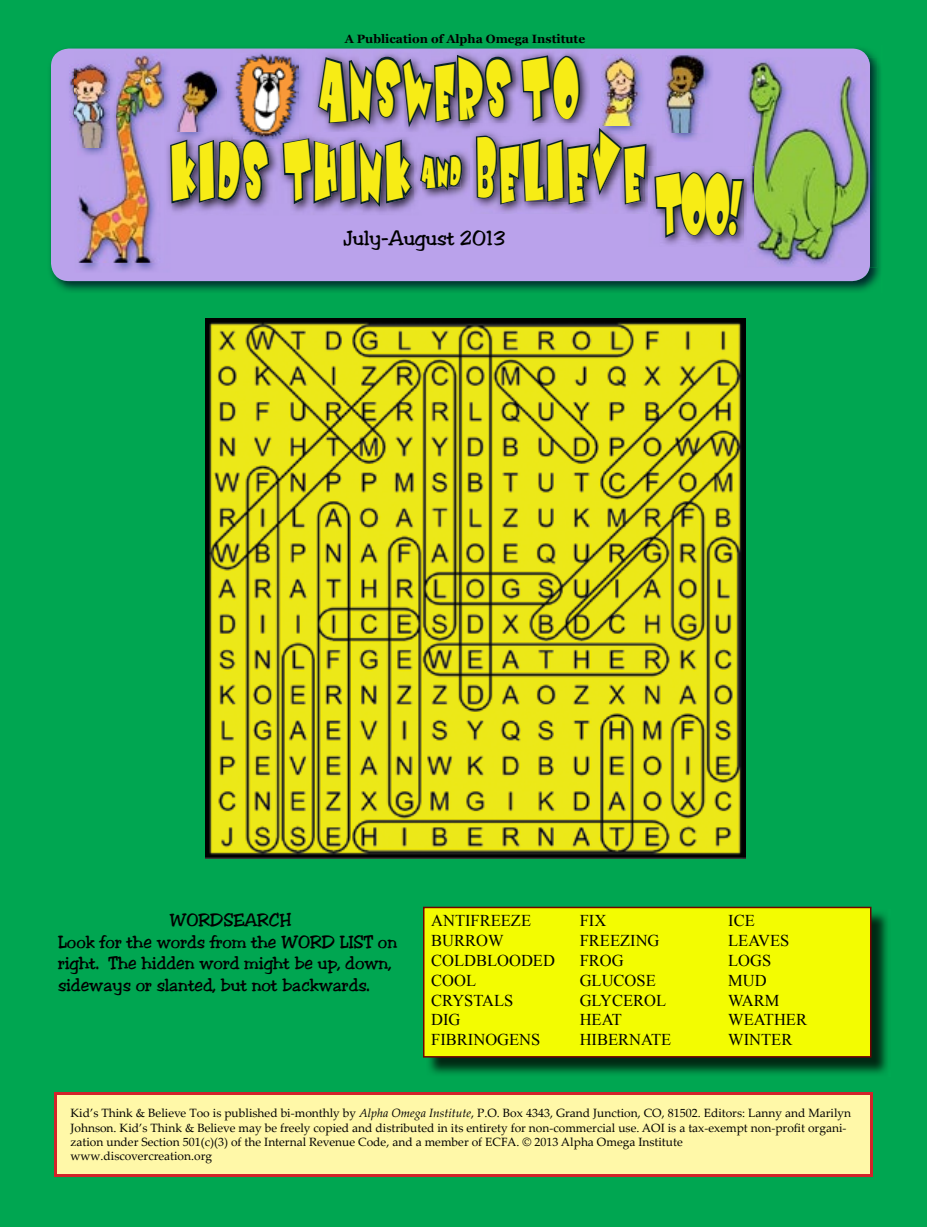
<style>
.page{position:relative;width:927px;height:1227px;background:#00a651}
.page>*{position:absolute;margin:0;border:0;box-sizing:border-box;transform-origin:0 0}
.t1{font:72px "Baby Kruffy";letter-spacing:.11em;color:#f7ec15;scale:.51 1}
.t2{font:72px "Baby Kruffy";letter-spacing:.11em;color:#f7ec15;scale:.5 1}
.t3{font:36px "Baby Kruffy";color:#f7ec15;scale:.51 1}
.t4{font:21px "Jester";color:#000}
.t5{font:18px/21.6px "Jester";color:#000}
.t6{font:16.5px/19.8px "Times New Roman";color:#000}
.t7{font:12px/14.4px "Palatino Linotype";color:#000}
.t8{font:700 12px "Georgia";color:#000}
.s1{font-style:italic}
</style>
<div class="page">
<svg style="left:54px;top:1092px;width:819px;height:85px;fill:#fff8a8"></svg>
<img style="left:50px;top:48px;width:831px;height:244px">
<div style="left:51px;top:49px;width:819px;height:232px;background:#baa2eb;border-radius:18px"></div>
<img style="left:80px;top:63px;width:90px;height:208px">
<img style="left:77px;top:54px;width:87px;height:209px">
<img style="left:870px;top:57px;width:7px;height:211px">
<img style="left:748px;top:60px;width:122px;height:207px">
<img style="left:670px;top:54px;width:42px;height:87px">
<img style="left:665px;top:55px;width:40px;height:77px">
<img style="left:69px;top:60px;width:47px;height:97px">
<img style="left:70px;top:64px;width:39px;height:83px">
<img style="left:484px;top:141px;width:172px;height:73px">
<img style="left:663px;top:166px;width:90px;height:81px">
<img style="left:649px;top:166px;width:7px;height:48px">
<svg style="left:653px;top:170px;width:93px;height:70px"></svg>
<img style="left:165px;top:133px;width:244px;height:82px">
<svg style="left:170px;top:48px;width:477px;height:159px"></svg>
<img style="left:206px;top:319px;width:539px;height:540px">
<img style="left:428px;top:912px;width:460px;height:162px">
<div style="left:423px;top:907px;width:449px;height:151px;background:#f3fc01"></div>
<p class="t8" style="left:345px;top:31px;width:242px">A Publication of Alpha Omega Institute</p>
<h1 class="t1" style="left:320px;top:34px;width:509px">ANSWERS TO</h1>
<h1 class="t1" style="left:172px;top:117px;width:469px">KIDS THINK</h1>
<h2 class="t3" style="left:422px;top:144px;width:78px">AND</h2>
<h1 class="t1" style="left:477px;top:116px;width:330px">BELIEVE</h1>
<h3 class="t4" style="left:344px;top:225px;width:164px">July-August 2013</h3>
<h1 class="t2" style="left:656px;top:151px;width:174px">TOO!</h1>
<h3 class="t5" style="left:58px;top:910px;width:341px;text-indent:112px">WORDSEARCH<br>Look for the words from the WORD LIST on right. The hidden word might be up, down, sideways or slanted, but not backwards.</h3>
<h3 class="t6" style="left:431px;top:911px;width:125px">ANTIFREEZE<br>BURROW<br>COLDBLOODED<br>COOL<br>CRYSTALS<br>DIG<br>FIBRINOGENS</h3>
<h3 class="t6" style="left:580px;top:911px;width:93px">FIX<br>FREEZING<br>FROG<br>GLUCOSE<br>GLYCEROL<br>HEAT<br>HIBERNATE</h3>
<h3 class="t6" style="left:728px;top:911px;width:80px">ICE<br>LEAVES<br>LOGS<br>MUD<br>WARM<br>WEATHER<br>WINTER</h3>
<p class="t7" style="left:70px;top:1106px;width:782px">Kid’s Think &amp; Believe Too is published bi-monthly by <span class="s1">Alpha Omega Institute</span>, P.O. Box 4343, Grand Junction, CO, 81502. Editors: Lanny and Marilyn Johnson. Kid’s Think &amp; Believe may be freely copied and distributed in its entirety for non-commercial use. AOI is a tax-exempt non-profit organi&shy;zation under Section 501(c)(3) of the Internal Revenue Code, and a member of ECFA. © 2013 Alpha Omega Institute<br>www.discovercreation.org</p>
</div>
